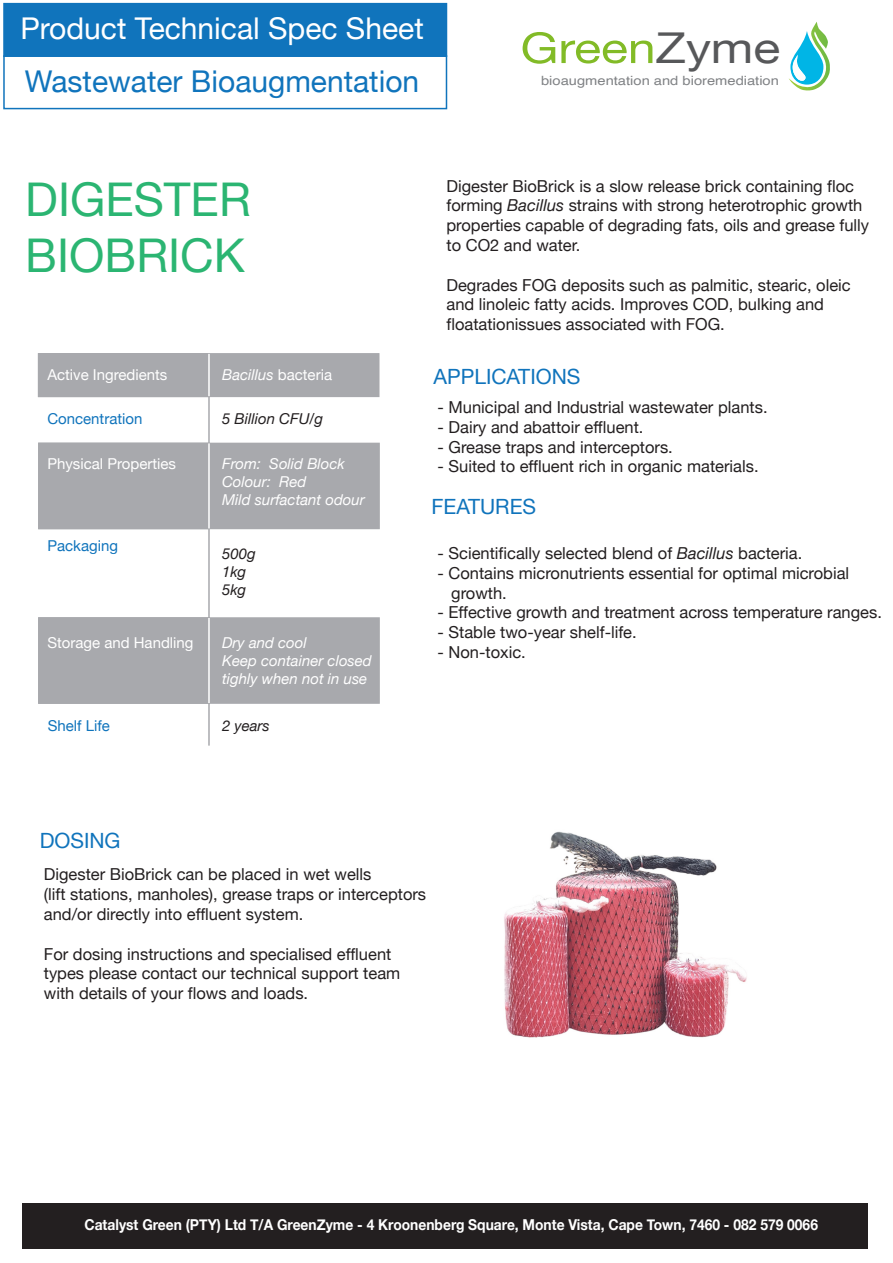
<style>
.page{position:relative;width:893px;height:1263px;background:#fff}
.page>*{position:absolute;margin:0;border:0;box-sizing:border-box;transform-origin:0 0}
.t1{font:46.5px/55.8px "Helvetica Neue";color:#2bb572}
.t2{font:42.6px "Helvetica Neue";color:#82bb27;scale:1.18 1}
.t3{font:30px "Helvetica Neue";color:#fff}
.t4{font:30px "Helvetica Neue";color:#1074bc}
.t5{font:21px "Helvetica Neue";color:#1074bc}
.t6{font:16.5px/19.8px "Helvetica Neue";color:#231f20}
.t7{font:italic 15px/18px "Helvetica Neue";color:#fff}
.t8{font:700 15px "Helvetica Neue";color:#fff;scale:.92 1}
.t9{font:15px "Helvetica Neue";color:#fff}
.t10{font:15px "Helvetica Neue";color:#1074bc}
.t11{font:italic 15px/18px "Helvetica Neue";color:#231f20}
.t12{font:12.75px "Helvetica";color:#808285;scale:1.15 1}
.s1{font-size:42.45px;color:#57585a}
.s2{font-style:italic}
.s3{font-style:normal}
</style>
<div class="page">
<div style="left:3px;top:55px;width:444px;height:54px;background:#fff;border:2px solid #1074bc"></div>
<div style="left:3px;top:3px;width:444px;height:54px;background:#1074bc"></div>
<svg style="left:788px;top:22px;width:42px;height:69px"></svg>
<div style="left:38px;top:353px;width:341px;height:44px;background:#a8a9ad"></div>
<div style="left:38px;top:443px;width:342px;height:86px;background:#a8a9ad"></div>
<div style="left:38px;top:617px;width:342px;height:87px;background:#a8a9ad;border:2px solid #a8a9ad"></div>
<div style="left:38px;top:617px;width:172px;height:87px;background:#a8a9ad"></div>
<hr style="left:208px;top:354px;width:2px;height:42px;background:#fff">
<hr style="left:208px;top:396px;width:2px;height:47px;background:#a8a9ad">
<hr style="left:208px;top:528px;width:2px;height:90px;background:#a8a9ad">
<hr style="left:208px;top:703px;width:2px;height:43px;background:#a8a9ad">
<hr style="left:208px;top:618px;width:2px;height:85px;background:#fff">
<hr style="left:208px;top:443px;width:2px;height:85px;background:#fff">
<div style="left:22px;top:1203px;width:845px;height:45px;background:#231f20"></div>
<img style="left:504px;top:831px;width:243px;height:207px">
<h3 class="t3" style="left:20px;top:6px;width:405px">Product Technical Spec Sheet</h3>
<h3 class="t4" style="left:25px;top:60px;width:396px">Wastewater Bioaugmentation</h3>
<h2 class="t2" style="left:520px;top:17px;width:222px">Green<span class="s1">Zyme</span></h2>
<p class="t12" style="left:541px;top:71px;width:208px">bioaugmentation and bioremediation</p>
<h1 class="t1" style="left:25px;top:174px;width:227px">DIGESTER<br>BIOBRICK</h1>
<p class="t6" style="left:446px;top:177px;width:424px">Digester BioBrick is a slow release brick containing floc forming <span class="s2">Bacillus</span> strains with strong heterotrophic growth properties capable of degrading fats, oils and grease fully to CO2 and water.</p>
<p class="t6" style="left:446px;top:276px;width:406px">Degrades FOG deposits such as palmitic, stearic, oleic and linoleic fatty acids. Improves COD, bulking and floatationissues associated with FOG.</p>
<p class="t5" style="left:434px;top:362px;width:149px">APPLICATIONS</p>
<p class="t6" style="left:437px;top:398px;width:332px">- Municipal and Industrial wastewater plants.</p>
<p class="t6" style="left:437px;top:418px;width:207px">- Dairy and abattoir effluent.</p>
<p class="t6" style="left:437px;top:438px;width:237px">- Grease traps and interceptors.</p>
<p class="t6" style="left:437px;top:457px;width:323px">- Suited to effluent rich in organic materials.</p>
<p class="t5" style="left:431px;top:491px;width:106px">FEATURES</p>
<p class="t6" style="left:437px;top:544px;width:366px">- Scientifically selected blend of <span class="s2">Bacillus</span> bacteria.</p>
<p class="t6" style="left:451px;top:564px;width:399px;text-indent:-14px">- Contains micronutrients essential for optimal microbial growth.</p>
<p class="t6" style="left:437px;top:603px;width:446px">- Effective growth and treatment across temperature ranges.</p>
<p class="t6" style="left:437px;top:623px;width:201px">- Stable two-year shelf-life.</p>
<p class="t6" style="left:437px;top:643px;width:90px">- Non-toxic.</p>
<p class="t9" style="left:47px;top:363px;width:122px">Active Ingredients</p>
<p class="t7" style="left:222px;top:366px;width:111px">Bacillus <span class="s3">bacteria</span></p>
<p class="t10" style="left:47px;top:408px;width:97px">Concentration</p>
<p class="t11" style="left:222px;top:411px;width:103px">5 Billion CFU/g</p>
<p class="t9" style="left:47px;top:453px;width:130px">Physical Properties</p>
<p class="t7" style="left:222px;top:456px;width:144px">From: Solid Block<br>Colour: Red<br>Mild surfactant odour</p>
<p class="t10" style="left:47px;top:535px;width:72px">Packaging</p>
<p class="t11" style="left:222px;top:545px;width:35px">500g<br>1kg<br>5kg</p>
<p class="t9" style="left:47px;top:632px;width:148px">Storage and Handling</p>
<p class="t7" style="left:222px;top:634px;width:151px">Dry and cool<br>Keep container closed tighly when not in use</p>
<p class="t10" style="left:48px;top:715px;width:64px">Shelf Life</p>
<p class="t11" style="left:222px;top:717px;width:49px">2 years</p>
<p class="t5" style="left:40px;top:825px;width:82px">DOSING</p>
<p class="t6" style="left:44px;top:866px;width:384px">Digester BioBrick can be placed in wet wells<br>(lift stations, manholes), grease traps or interceptors and/or directly into effluent system.</p>
<p class="t6" style="left:44px;top:945px;width:358px">For dosing instructions and specialised effluent types please contact our technical support team with details of your flows and loads.</p>
<p class="t8" style="left:84px;top:1213px;width:799px">Catalyst Green (PTY) Ltd T/A GreenZyme - 4 Kroonenberg Square, Monte Vista, Cape Town, 7460 - 082 579 0066</p>
</div>
